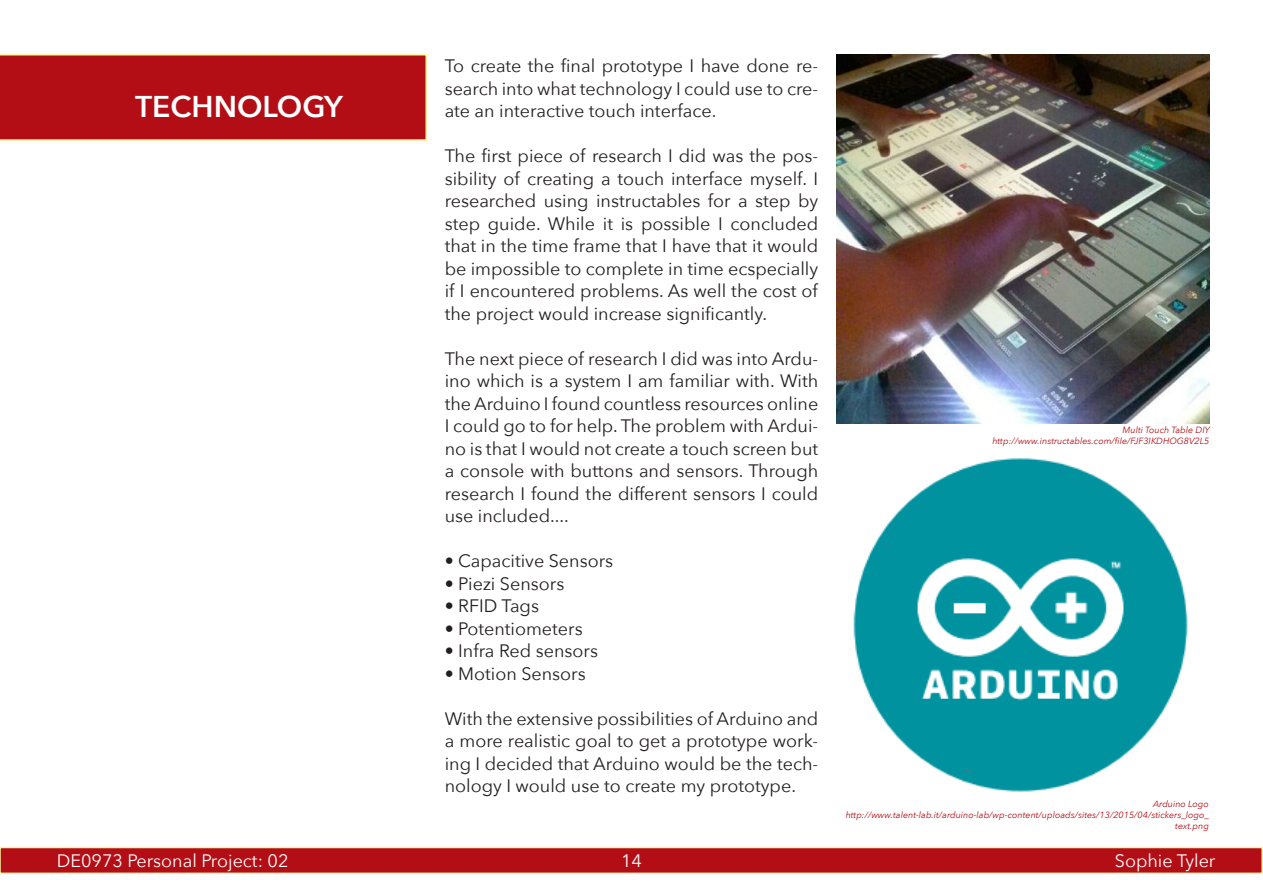
<style>
.page{position:relative;width:1263px;height:893px;background:#fff}
.page>*{position:absolute;margin:0;border:0;box-sizing:border-box;transform-origin:0 0}
.t1{font:600 30px "Avenir Next";color:#fff}
.t2{font:18px/22.5px "Avenir Next";color:#231f20;text-align:justify}
.t3{font:18px "Avenir Next";color:#fff}
.t4{font:italic 9px/10.8px "Avenir Next";color:#b30e15;text-align:right}
</style>
<div class="page">
<div style="left:0;top:847px;width:1263px;height:27px;background:#b30e15;border:2px solid #faf5a4"></div>
<div style="left:0;top:54px;width:427px;height:87px;background:#b30e15"></div>
<img style="left:836px;top:54px;width:373px;height:370px">
<img style="left:853px;top:458px;width:335px;height:334px">
<h1 class="t1" style="left:135px;top:88px;width:209px">TECHNOLOGY</h1>
<p class="t2" style="left:445px;top:55px;width:375px">To create the final prototype I have done re&shy;search into what technology I could use to cre&shy;ate an interactive touch interface.</p>
<p class="t2" style="left:445px;top:145px;width:375px">The first piece of research I did was the pos&shy;sibility of creating a touch interface myself. I researched using instructables for a step by step guide. While it is possible I concluded that in the time frame that I have that it would be impossible to complete in time ecspecially if I encountered problems. As well the cost of the project would increase significantly.</p>
<p class="t2" style="left:445px;top:347px;width:375px">The next piece of research I did was into Ardu&shy;ino which is a system I am familiar with. With the Arduino I found countless resources online I could go to for help. The problem with Ardui&shy;no is that I would not create a touch screen but a console with buttons and sensors. Through research I found the different sensors I could use included....</p>
<p class="t2" style="left:445px;top:550px;width:170px">• Capacitive Sensors</p>
<p class="t2" style="left:445px;top:572px;width:121px">• Piezi Sensors</p>
<p class="t2" style="left:445px;top:595px;width:96px">• RFID Tags</p>
<p class="t2" style="left:445px;top:617px;width:139px">• Potentiometers</p>
<p class="t2" style="left:445px;top:640px;width:155px">• Infra Red sensors</p>
<p class="t2" style="left:445px;top:662px;width:142px">• Motion Sensors</p>
<p class="t2" style="left:445px;top:707px;width:375px">With the extensive possibilities of Arduino and a more realistic goal to get a prototype work&shy;ing I decided that Arduino would be the tech&shy;nology I would use to create my prototype.</p>
<p class="t4" style="left:992px;top:424px;width:219px">Multi Touch Table DIY http://www.instructables.com/file/FJF3IKDHOG8V2L5</p>
<p class="t4" style="left:846px;top:799px;width:365px">Arduino Logo http://www.talent-lab.it/arduino-lab/wp-content/uploads/sites/13/2015/04/stickers_logo_ text.png</p>
<p class="t3" style="left:57px;top:850px;width:233px">DE0973 Personal Project: 02</p>
<p class="t3" style="left:621px;top:850px;width:22px">14</p>
<p class="t3" style="left:1115px;top:850px;width:102px">Sophie Tyler</p>
</div>
